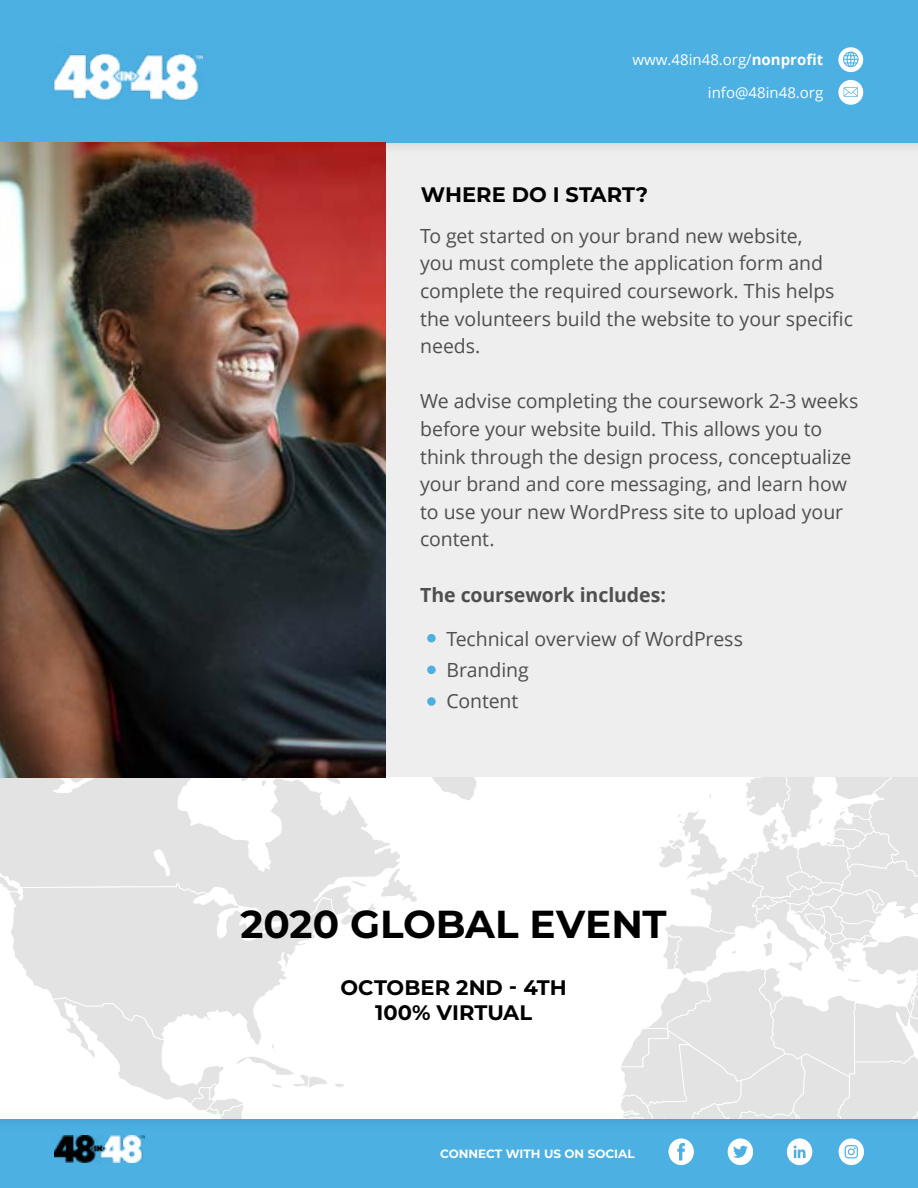
<style>
.page{position:relative;width:918px;height:1188px;background:#eee}
.page>*{position:absolute;margin:0;border:0;box-sizing:border-box;transform-origin:0 0}
.t1{font:700 39px "Montserrat";color:#000}
.t2{font:700 21px/25.2px "Montserrat";color:#000;text-align:center}
.t3{font:19.5px/27.6px "Open Sans";letter-spacing:-.005em;color:#4f4f51}
.t4{font:700 19.5px "Open Sans";letter-spacing:-.005em;color:#4f4f51}
.t5{font:15px/32.7px "Open Sans";color:#fff;text-align:right}
.t6{font:700 12px "Montserrat";color:#fff}
.s1{font-weight:700}
</style>
<div class="page">
<div style="left:0;top:1110px;width:918px;height:78px;background:#4cb0e3"></div>
<div style="left:668px;top:1138px;width:26px;height:27px;background:#fff;border-radius:50%"></div>
<svg style="left:677px;top:1143px;width:8px;height:17px"></svg>
<div style="left:728px;top:1138px;width:25px;height:27px;background:#fff;border-radius:50%"></div>
<svg style="left:733px;top:1146px;width:15px;height:12px"></svg>
<div style="left:787px;top:1138px;width:25px;height:27px;background:#fff;border-radius:50%"></div>
<svg style="left:794px;top:1146px;width:12px;height:12px"></svg>
<div style="left:839px;top:1138px;width:25px;height:27px;background:#fff;border-radius:50%"></div>
<svg style="left:845px;top:1145px;width:13px;height:13px"></svg>
<img style="left:54px;top:1135px;width:90px;height:27px">
<div style="left:0;top:0;width:918px;height:156px;background:#000;opacity:.07"></div>
<div style="left:0;top:0;width:918px;height:143px;background:#4cb0e3"></div>
<div style="left:838px;top:47px;width:25px;height:25px;background:#fff;border-radius:50%"></div>
<div style="left:838px;top:80px;width:25px;height:25px;background:#fff;border-radius:50%"></div>
<svg style="left:843px;top:52px;width:16px;height:15px"></svg>
<svg style="left:844px;top:87px;width:14px;height:10px"></svg>
<img style="left:53px;top:49px;width:151px;height:52px">
<div style="left:0;top:774px;width:918px;height:357px;background:#000;opacity:.07"></div>
<svg style="left:0;top:778px;width:52px;height:305px"></svg>
<svg style="left:52px;top:778px;width:866px;height:342px"></svg>
<img style="left:0;top:143px;width:386px;height:635px">
<div style="left:427px;top:634px;width:9px;height:8px;background:#4cb0e3;border-radius:50%"></div>
<div style="left:427px;top:666px;width:9px;height:8px;background:#4cb0e3;border-radius:50%"></div>
<div style="left:427px;top:697px;width:9px;height:9px;background:#4cb0e3;border-radius:50%"></div>
<p class="t5" style="left:633px;top:43px;width:192px">www.48in48.org/<span class="s1">nonprofit </span>info@48in48.org</p>
<p class="t2" style="left:421px;top:181px;width:229px">WHERE DO I START?</p>
<p class="t3" style="left:420px;top:221px;width:434px">To get started on your brand new website,<br>you must complete the application form and complete the required coursework. This helps the volunteers build the website to your specific needs.</p>
<p class="t3" style="left:420px;top:387px;width:440px">We advise completing the coursework 2-3 weeks before your website build. This allows you to think through the design process, conceptualize your brand and core messaging, and learn how to use your new WordPress site to upload your content.</p>
<p class="t4" style="left:420px;top:581px;width:248px">The coursework includes:</p>
<p class="t3" style="left:446px;top:622px;width:298px;line-height:31.2px">Technical overview of WordPress<br>Branding<br>Content</p>
<h1 class="t1" style="left:240px;top:896px;width:428px">2020 GLOBAL EVENT</h1>
<p class="t2" style="left:340px;top:974px;width:228px">OCTOBER 2ND - 4TH<br>100% VIRTUAL</p>
<p class="t6" style="left:440px;top:1145px;width:196px">CONNECT WITH US ON SOCIAL</p>
</div>
